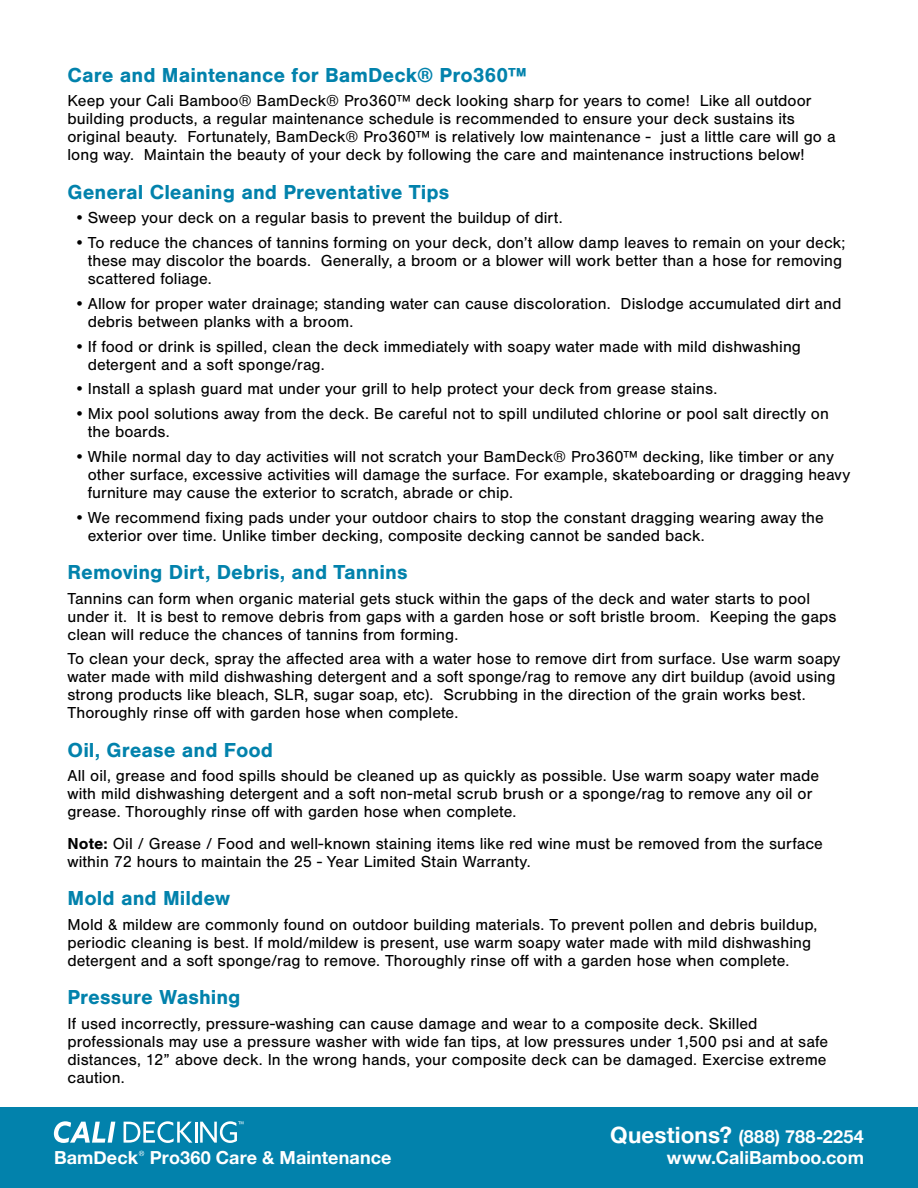
<style>
.page{position:relative;width:918px;height:1188px;background:#fff}
.page>*{position:absolute;margin:0;border:0;box-sizing:border-box;transform-origin:0 0}
.t1{font:700 21px "Nimbus San";color:#0282ac}
.t2{font:700 18px "Helvetica Neue";letter-spacing:.005em;color:#fff}
.t3{font:16.5px/18px "Nimbus San";letter-spacing:.005em;color:#000}
.s1{font-weight:700}
.s2{font-size:22.5px}
</style>
<div class="page">
<div style="left:0;top:1107px;width:918px;height:81px;background:#0282ac"></div>
<svg style="left:54px;top:1121px;width:61px;height:22px"></svg>
<svg style="left:124px;top:1121px;width:68px;height:22px"></svg>
<hr style="left:195px;top:1122px;width:2px;height:21px;background:#fff">
<svg style="left:200px;top:1121px;width:43px;height:22px"></svg>
<svg style="left:139px;top:1151px;width:5px;height:5px"></svg>
<p class="t1" style="left:68px;top:63px;width:461px">Care and Maintenance for BamDeck® Pro360™</p>
<p class="t3" style="left:68px;top:92px;width:770px">Keep your Cali Bamboo® BamDeck® Pro360™ deck looking sharp for years to come! Like all outdoor building products, a regular maintenance schedule is recommended to ensure your deck sustains its original beauty. Fortunately, BamDeck® Pro360™ is relatively low maintenance - just a little care will go a long way. Maintain the beauty of your deck by following the care and maintenance instructions below!</p>
<p class="t1" style="left:68px;top:180px;width:383px">General Cleaning and Preventative Tips</p>
<p class="t3" style="left:74px;top:209px;width:490px">•Sweep your deck on a regular basis to prevent the buildup of dirt.</p>
<p class="t3" style="left:88px;top:234px;width:759px;text-indent:-13px">•To reduce the chances of tannins forming on your deck, don’t allow damp leaves to remain on your deck; these may discolor the boards. Generally, a broom or a blower will work better than a hose for removing scattered foliage.</p>
<p class="t3" style="left:88px;top:295px;width:755px;text-indent:-13px">•Allow for proper water drainage; standing water can cause discoloration. Dislodge accumulated dirt and debris between planks with a broom.</p>
<p class="t3" style="left:88px;top:337px;width:715px;text-indent:-13px">•If food or drink is spilled, clean the deck immediately with soapy water made with mild dishwashing detergent and a soft sponge/rag.</p>
<p class="t3" style="left:74px;top:380px;width:645px">•Install a splash guard mat under your grill to help protect your deck from grease stains.</p>
<p class="t3" style="left:88px;top:405px;width:743px;text-indent:-13px">• Mix pool solutions away from the deck. Be careful not to spill undiluted chlorine or pool salt directly on the boards.</p>
<p class="t3" style="left:88px;top:448px;width:764px;text-indent:-13px">• While normal day to day activities will not scratch your BamDeck® Pro360™ decking, like timber or any other surface, excessive activities will damage the surface. For example, skateboarding or dragging heavy furniture may cause the exterior to scratch, abrade or chip.</p>
<p class="t3" style="left:88px;top:508px;width:738px;text-indent:-13px">• We recommend fixing pads under your outdoor chairs to stop the constant dragging wearing away the exterior over time. Unlike timber decking, composite decking cannot be sanded back.</p>
<p class="t1" style="left:68px;top:560px;width:342px">Removing Dirt, Debris, and Tannins</p>
<p class="t3" style="left:68px;top:589px;width:771px">Tannins can form when organic material gets stuck within the gaps of the deck and water starts to pool under it. It is best to remove debris from gaps with a garden hose or soft bristle broom. Keeping the gaps clean will reduce the chances of tannins from forming.</p>
<p class="t3" style="left:68px;top:650px;width:774px">To clean your deck, spray the affected area with a water hose to remove dirt from surface. Use warm soapy water made with mild dishwashing detergent and a soft sponge/rag to remove any dirt buildup (avoid using strong products like bleach, SLR, sugar soap, etc). Scrubbing in the direction of the grain works best.<br>Thoroughly rinse off with garden hose when complete.</p>
<p class="t1" style="left:68px;top:738px;width:207px">Oil, Grease and Food</p>
<p class="t3" style="left:68px;top:767px;width:753px">All oil, grease and food spills should be cleaned up as quickly as possible. Use warm soapy water made with mild dishwashing detergent and a soft non-metal scrub brush or a sponge/rag to remove any oil or grease. Thoroughly rinse off with garden hose when complete.</p>
<p class="t3" style="left:68px;top:835px;width:757px"><span class="s1">Note:</span> Oil / Grease / Food and well-known staining items like red wine must be removed from the surface within 72 hours to maintain the 25 - Year Limited Stain Warranty.</p>
<p class="t1" style="left:68px;top:886px;width:164px">Mold and Mildew</p>
<p class="t3" style="left:68px;top:916px;width:751px">Mold &amp; mildew are commonly found on outdoor building materials. To prevent pollen and debris buildup, periodic cleaning is best. If mold/mildew is present, use warm soapy water made with mild dishwashing detergent and a soft sponge/rag to remove. Thoroughly rinse off with a garden hose when complete.</p>
<p class="t1" style="left:68px;top:985px;width:175px">Pressure Washing</p>
<p class="t3" style="left:68px;top:1015px;width:762px">If used incorrectly, pressure-washing can cause damage and wear to a composite deck. Skilled professionals may use a pressure washer with wide fan tips, at low pressures under 1,500 psi and at safe distances, 12” above deck. In the wrong hands, your composite deck can be damaged. Exercise extreme caution.</p>
<p class="t2" style="left:610px;top:1122px;width:255px"><span class="s2">Questions?</span> (888) 788-2254</p>
<p class="t2" style="left:54px;top:1143px;width:339px">BamDeck Pro360 Care &amp; Maintenance</p>
<p class="t2" style="left:667px;top:1143px;width:199px">www.CaliBamboo.com</p>
</div>
